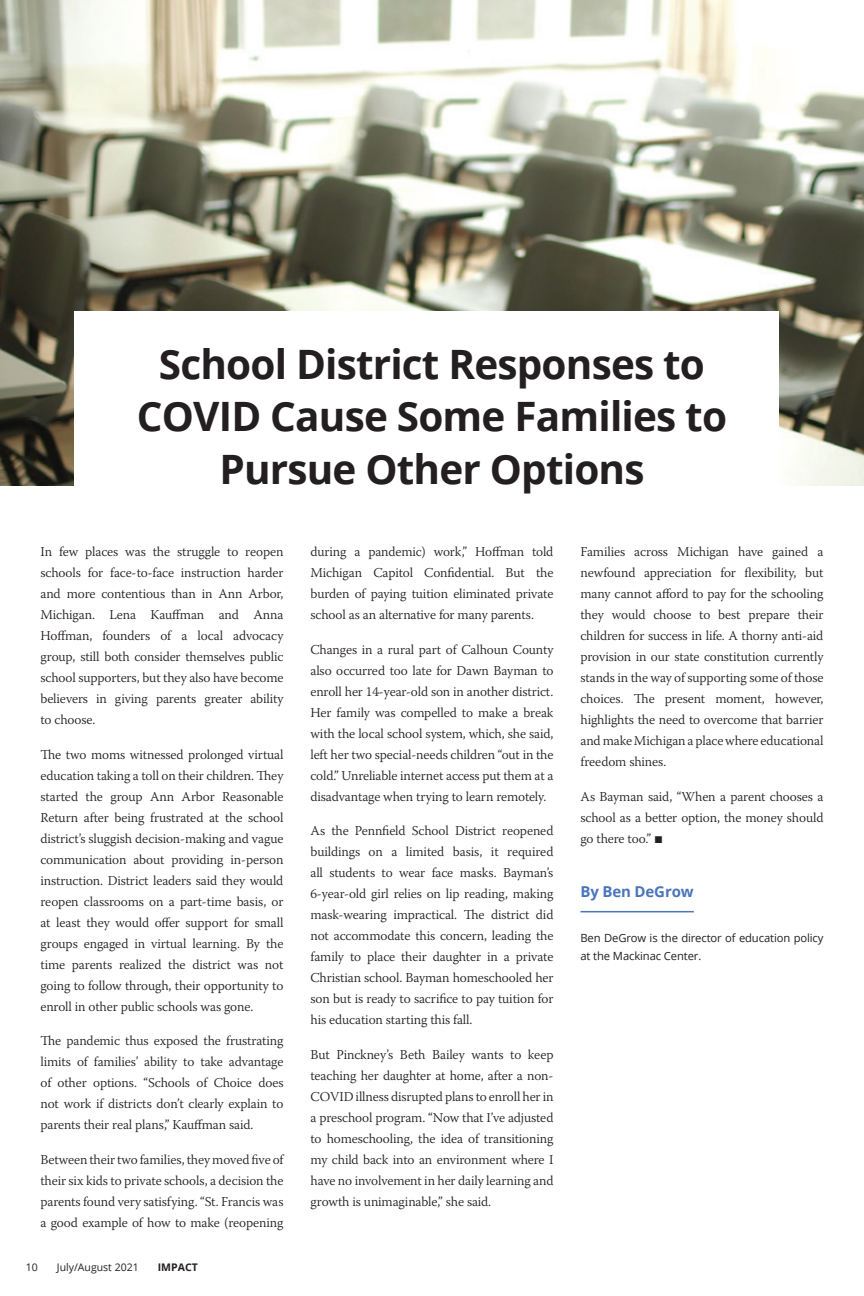
<style>
.page{position:relative;width:864px;height:1296px;background:#fff}
.page>*{position:absolute;margin:0;border:0;box-sizing:border-box;transform-origin:0 0}
.Headline_1{font:700 40.5px/52.5px "Open Sans";letter-spacing:-.02em;color:#231f20;text-align:center}
.Author_2020{font:700 15px "Open Sans";letter-spacing:-.01em;color:#4b75bb}
._2018_9p_warnock_bod{font:300 13.5px/21px "Warnock Pro";letter-spacing:-.01em;color:#231f20;text-align:justify}
.author_bio_2020{font:11.25px/18px "Open Sans";letter-spacing:-.01em;color:#231f20}
.t1{font:10.5px "Open Sans";color:#231f20}
.t2{font:700 10.5px "Open Sans";color:#231f20}
.s1{font-family:"Apex Serif";font-weight:400}
</style>
<div class="page">
<img style="left:0;top:0;width:864px;height:486px">
<div style="left:74px;top:311px;width:705px;height:191px;background:#fff"></div>
<hr style="left:580px;top:911px;width:114px;height:1px;background:#4b75bb">
<p class="Headline_1" style="left:137px;top:337px;width:592px">School District Responses to<br>COVID Cause Some Families to<br>Pursue Other Options</p>
<p class="_2018_9p_warnock_bod" style="left:40px;top:541px;width:245px">In few places was the struggle to reopen schools for face-to-face instruction harder and more contentious than in Ann Arbor, Michigan. Lena Kauffman and Anna Hoffman, founders of a local advocacy group, still both consider themselves public school supporters, but they also have become believers in giving parents greater ability to choose.</p>
<p class="_2018_9p_warnock_bod" style="left:40px;top:744px;width:245px">The two moms witnessed prolonged virtual education taking a toll on their children. They started the group Ann Arbor Reasonable Return after being frustrated at the school district’s sluggish decision-making and vague communication about providing in-person instruction. District leaders said they would reopen classrooms on a part-time basis, or at least they would offer support for small groups engaged in virtual learning. By the time parents realized the district was not going to follow through, their opportunity to enroll in other public schools was gone.</p>
<p class="_2018_9p_warnock_bod" style="left:40px;top:1030px;width:244px">The pandemic thus exposed the frustrating limits of families’ ability to take advantage of other options. “Schools of Choice does not work if districts don’t clearly explain to parents their real plans,” Kauffman said.</p>
<p class="_2018_9p_warnock_bod" style="left:40px;top:1149px;width:245px">Between their two families, they moved five of their six kids to private schools, a decision the parents found very satisfying. “St. Francis was a good example of how to make (reopening</p>
<p class="t1" style="left:26px;top:1260px;width:14px">10</p>
<p class="t1" style="left:57px;top:1260px;width:83px">July/August 2021</p>
<p class="t2" style="left:158px;top:1260px;width:41px">IMPACT</p>
<p class="_2018_9p_warnock_bod" style="left:310px;top:541px;width:245px">during a pandemic) work,” Hoffman told Michigan Capitol Confidential. But the burden of paying tuition eliminated private school as an alternative for many parents.</p>
<p class="_2018_9p_warnock_bod" style="left:310px;top:639px;width:245px">Changes in a rural part of Calhoun County also occurred too late for Dawn Bayman to enroll her 14-year-old son in another district.<br>Her family was compelled to make a break with the local school system, which, she said, left her two special-needs children “out in the cold.” Unreliable internet access put them at a disadvantage when trying to learn remotely.</p>
<p class="_2018_9p_warnock_bod" style="left:310px;top:820px;width:245px">As the Pennfield School District reopened buildings on a limited basis, it required all students to wear face masks. Bayman’s 6-year-old girl relies on lip reading, making mask-wearing impractical. The district did not accommodate this concern, leading the family to place their daughter in a private Christian school. Bayman homeschooled her son but is ready to sacrifice to pay tuition for his education starting this fall.</p>
<p class="_2018_9p_warnock_bod" style="left:310px;top:1044px;width:245px">But Pinckney’s Beth Bailey wants to keep teaching her daughter at home, after a non-COVID illness disrupted plans to enroll her in a preschool program. “Now that I’ve adjusted to homeschooling, the idea of transitioning my child back into an environment where I have no involvement in her daily learning and growth is unimaginable,” she said.</p>
<p class="_2018_9p_warnock_bod" style="left:580px;top:541px;width:245px">Families across Michigan have gained a newfound appreciation for flexibility, but many cannot afford to pay for the schooling they would choose to best prepare their children for success in life. A thorny anti-aid provision in our state constitution currently stands in the way of supporting some of those choices. The present moment, however, highlights the need to overcome that barrier and make Michigan a place where educational freedom shines.</p>
<p class="_2018_9p_warnock_bod" style="left:580px;top:786px;width:245px">As Bayman said, “When a parent chooses a school as a better option, the money should go there too.” <span class="s1">¬</span></p>
<p class="Author_2020" style="left:580px;top:881px;width:115px">By Ben DeGrow</p>
<p class="author_bio_2020" style="left:580px;top:929px;width:245px">Ben DeGrow is the director of education policy at the Mackinac Center.</p>
</div>
